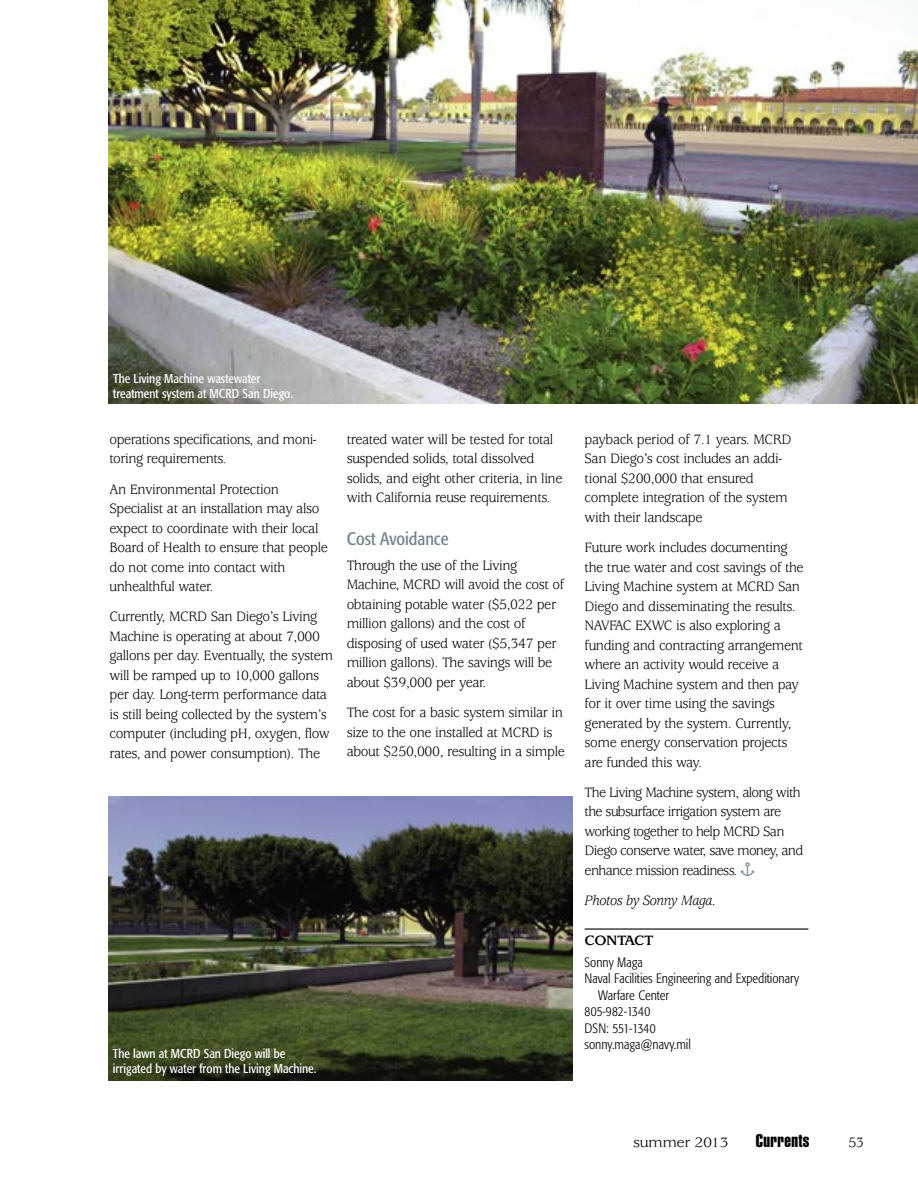
<style>
.page{position:relative;width:918px;height:1188px;background:#fff}
.page>*{position:absolute;margin:0;border:0;box-sizing:border-box;transform-origin:0 0}
.t1{font:condensed 18px "Formata";color:#728490}
.t2{font:18px "Helvetica Extra Compressed";letter-spacing:.015em;color:#000;scale:1.1 1}
.t3{font:15px/19.5px "Usherwood";letter-spacing:-.03em;color:#000;scale:.95 1}
.t4{font:15px/19.5px "Usherwood";letter-spacing:-.05em;color:#000;scale:.95 1}
.t5{font:italic 15px "Usherwood";letter-spacing:-.025em;color:#000;scale:.95 1}
.t6{font:15px "Usherwood";letter-spacing:-.03em;color:#000;scale:1.1 1}
.t7{font:700 15px "Usherwood";letter-spacing:-.03em;color:#000;scale:1.1 1}
.t8{font:300 condensed 13.5px "Formata";color:#000}
.t9{font:condensed 12.75px/15px "Formata";color:#fff}
.s1{font-family:"Carta";font-size:21px;color:#728490}
</style>
<div class="page">
<hr style="left:585px;top:928px;width:223px;height:2px;background:#000">
<img style="left:108px;top:0;width:810px;height:404px">
<img style="left:108px;top:796px;width:465px;height:284px">
<p class="t9" style="left:113px;top:372px;width:181px">The Living Machine wastewater treatment system at MCRD San Diego.</p>
<p class="t3" style="left:110px;top:431px;width:220px">operations specifications, and moni&shy;toring requirements.</p>
<p class="t3" style="left:110px;top:481px;width:231px">An Environmental Protection<br>Specialist at an installation may also expect to coordinate with their local<br>Board of Health to ensure that people do not come into contact with unhealthful water.</p>
<p class="t3" style="left:110px;top:608px;width:237px">Currently, MCRD San Diego’s Living Machine is operating at about 7,000 gallons per day. Eventually, the system will be ramped up to 10,000 gallons per day. Long-term performance data is still being collected by the system’s computer (including pH, oxygen, flow rates, and power consumption). The</p>
<p class="t3" style="left:347px;top:431px;width:229px">treated water will be tested for total suspended solids, total dissolved solids, and eight other criteria, in line with California reuse requirements.</p>
<p class="t1" style="left:347px;top:531px;width:103px">Cost Avoidance</p>
<p class="t3" style="left:347px;top:557px;width:231px">Through the use of the Living<br>Machine, MCRD will avoid the cost of obtaining potable water ($5,022 per million gallons) and the cost of disposing of used water ($5,347 per million gallons). The savings will be about $39,000 per year.</p>
<p class="t3" style="left:347px;top:704px;width:231px">The cost for a basic system similar in size to the one installed at MCRD is about $250,000, resulting in a simple</p>
<p class="t9" style="left:113px;top:1047px;width:205px">The lawn at MCRD San Diego will be irrigated by water from the Living Machine.</p>
<p class="t3" style="left:585px;top:431px;width:219px">payback period of 7.1 years. MCRD<br>San Diego’s cost includes an addi&shy;tional $200,000 that ensured complete integration of the system with their landscape</p>
<p class="t3" style="left:585px;top:539px;width:232px">Future work includes documenting the true water and cost savings of the Living Machine system at MCRD San Diego and disseminating the results.<br>NAVFAC EXWC is also exploring a funding and contracting arrangement where an activity would receive a Living Machine system and then pay for it over time using the savings generated by the system. Currently, some energy conservation projects are funded this way.</p>
<p class="t4" style="left:585px;top:784px;width:232px">The Living Machine system, along with the subsurface irrigation system are working together to help MCRD San Diego conserve water, save money, and enhance mission readiness. <span class="s1">-</span></p>
<p class="t5" style="left:585px;top:895px;width:140px">Photos by Sonny Maga.</p>
<p class="t7" style="left:585px;top:934px;width:64px">CONTACT</p>
<p class="t8" style="left:585px;top:956px;width:60px">Sonny Maga</p>
<p class="t8" style="left:585px;top:973px;width:216px">Naval Facilities Engineering and Expeditionary</p>
<p class="t8" style="left:598px;top:989px;width:73px">Warfare Center</p>
<p class="t8" style="left:585px;top:1006px;width:67px">805-982-1340</p>
<p class="t8" style="left:585px;top:1022px;width:73px">DSN: 551-1340</p>
<p class="t8" style="left:585px;top:1039px;width:108px">sonny.maga@navy.mil</p>
<p class="t6" style="left:633px;top:1137px;width:89px">summer 2013</p>
<p class="t2" style="left:756px;top:1134px;width:50px">Currents</p>
<p class="t3" style="left:849px;top:1134px;width:18px">53</p>
</div>
